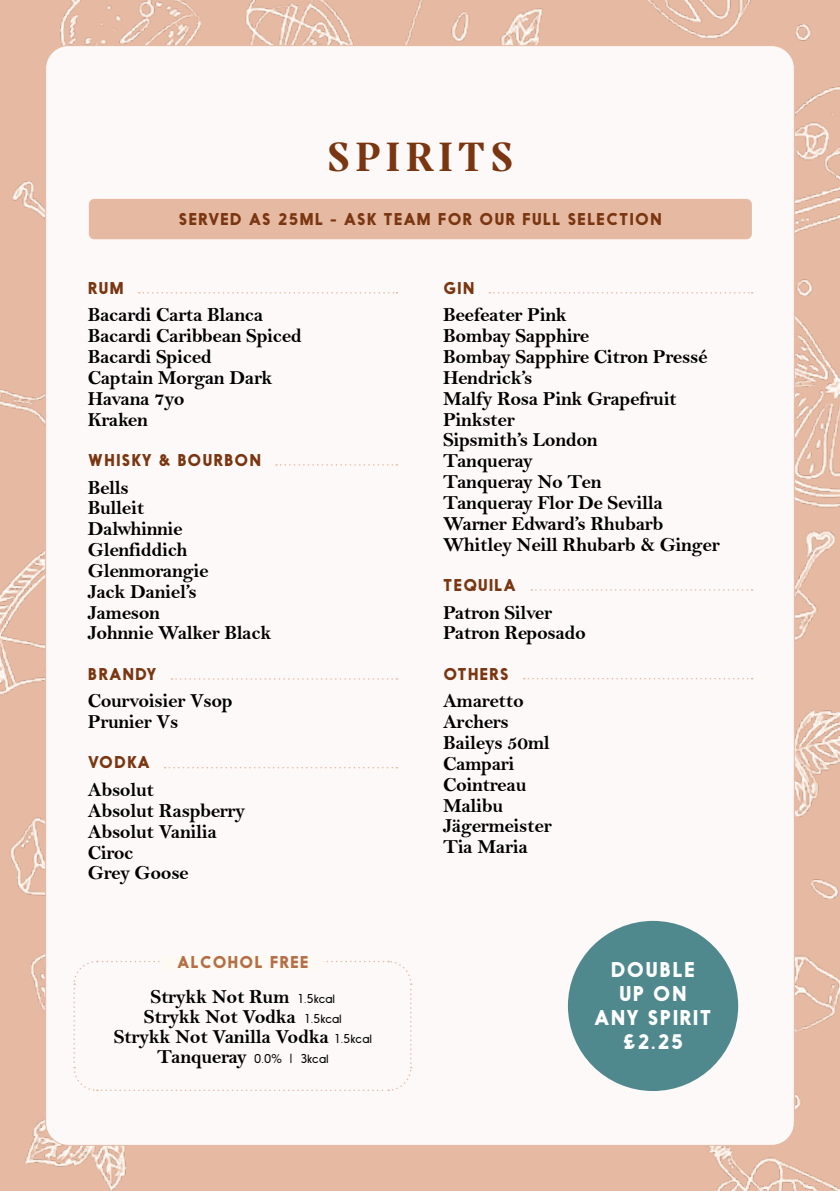
<style>
.page{position:relative;width:840px;height:1191px;background:#fff}
.page>*{position:absolute;margin:0;border:0;box-sizing:border-box;transform-origin:0 0}
.t1{font:44px "Prospectus M Bld";letter-spacing:.12em;color:#7a3611}
.t2{font:20px/20.8px "Bell MT Bold";letter-spacing:-.02em;color:#000}
.t3{font:20px/24px "Nanami Bld";letter-spacing:.08em;color:#fff;text-align:center}
.t4{font:16px "Nanami Bld";letter-spacing:.08em;color:#7a3611}
.t5{font:16px "Nanami Bld";letter-spacing:.08em;color:#b46f48}
.t6{font:300 12px "Nanami";letter-spacing:.025em;color:#000}
.s1{font-family:"Nanami";font-weight:300;font-size:12px}
.s2{font-family:"Bell MT Bold";font-weight:400;font-size:20px}
</style>
<div class="page">
<img style="left:0;top:0;width:839px;height:1191px">
<div style="left:46px;top:46px;width:747px;height:1099px;background:#fdf9f8;border-radius:23px"></div>
<svg style="left:139px;top:292px;width:258px;height:1px"></svg>
<svg style="left:489px;top:292px;width:263px;height:1px"></svg>
<svg style="left:531px;top:589px;width:221px;height:1px"></svg>
<svg style="left:523px;top:678px;width:229px;height:1px"></svg>
<svg style="left:171px;top:678px;width:226px;height:1px"></svg>
<svg style="left:165px;top:767px;width:232px;height:1px"></svg>
<svg style="left:276px;top:464px;width:121px;height:1px"></svg>
<div style="left:89px;top:199px;width:662px;height:40px;background:#e6b9a2;border-radius:5px"></div>
<svg style="left:73px;top:960px;width:339px;height:131px"></svg>
<div style="left:163px;top:956px;width:159px;height:12px;background:#fdf9f3"></div>
<div style="left:567px;top:921px;width:170px;height:170px;background:#50898d;border-radius:50%"></div>
<h1 class="t1" style="left:327px;top:122px;width:188px">SPIRITS</h1>
<p class="t4" style="left:179px;top:209px;width:484px">SERVED AS 25ML - ASK TEAM FOR OUR FULL SELECTION</p>
<p class="t4" style="left:88px;top:278px;width:37px">RUM</p>
<p class="t4" style="left:443px;top:278px;width:32px">GIN</p>
<p class="t2" style="left:88px;top:304px;width:215px">Bacardi Carta Blanca<br>Bacardi Caribbean Spiced<br>Bacardi Spiced<br>Captain Morgan Dark<br>Havana 7yo<br>Kraken</p>
<p class="t2" style="left:443px;top:304px;width:278px">Beefeater Pink<br>Bombay Sapphire<br>Bombay Sapphire Citron Pressé<br>Hendrick’s<br>Malfy Rosa Pink Grapefruit<br>Pinkster<br>Sipsmith’s London<br>Tanqueray<br>Tanqueray No Ten<br>Tanqueray Flor De Sevilla<br>Warner Edward’s Rhubarb<br>Whitley Neill Rhubarb &amp; Ginger</p>
<p class="t4" style="left:88px;top:450px;width:174px">WHISKY &amp; BOURBON</p>
<p class="t2" style="left:88px;top:477px;width:185px">Bells<br>Bulleit<br>Dalwhinnie<br>Glenfiddich<br>Glenmorangie<br>Jack Daniel’s<br>Jameson<br>Johnnie Walker Black</p>
<p class="t4" style="left:443px;top:575px;width:74px">TEQUILA</p>
<p class="t2" style="left:443px;top:601px;width:144px">Patron Silver<br>Patron Reposado</p>
<p class="t4" style="left:88px;top:664px;width:70px">BRANDY</p>
<p class="t4" style="left:443px;top:664px;width:67px">OTHERS</p>
<p class="t2" style="left:88px;top:690px;width:146px">Courvoisier Vsop<br>Prunier Vs</p>
<p class="t4" style="left:88px;top:753px;width:63px">VODKA</p>
<p class="t2" style="left:88px;top:779px;width:159px">Absolut<br>Absolut Raspberry<br>Absolut Vanilia<br>Ciroc<br>Grey Goose</p>
<p class="t5" style="left:177px;top:952px;width:132px">ALCOHOL FREE</p>
<p class="t2" style="left:114px;top:986px;width:259px;line-height:20px;text-align:center">Strykk Not Rum <span class="s1">1.5kcal<br></span>Strykk Not Vodka <span class="s1">1.5kcal<br></span>Strykk Not Vanilla Vodka <span class="s1">1.5kcal</span></p>
<p class="t6" style="left:157px;top:1051px;width:172px"><span class="s2">Tanqueray</span> 0.0% | 3kcal</p>
<p class="t2" style="left:443px;top:690px;width:110px">Amaretto<br>Archers<br>Baileys 50ml<br>Campari<br>Cointreau<br>Malibu<br>Jägermeister<br>Tia Maria</p>
<p class="t3" style="left:594px;top:957px;width:118px">DOUBLE<br>UP ON<br>ANY SPIRIT £2.25</p>
</div>
